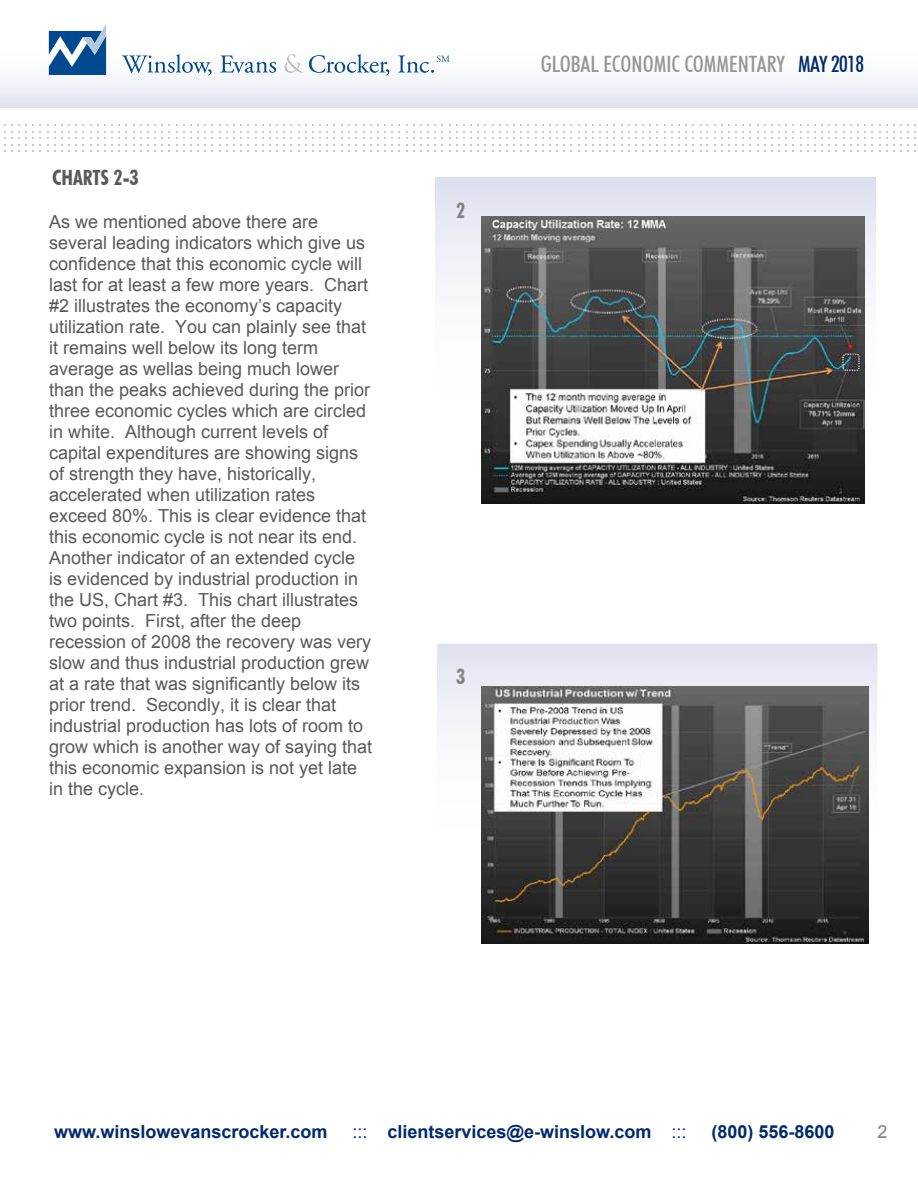
<style>
.page{position:relative;width:918px;height:1188px;background:#fff}
.page>*{position:absolute;margin:0;border:0;box-sizing:border-box;transform-origin:0 0}
.t1{font:500 condensed 22.5px "Futura BT";color:#939598}
.t2{font:700 condensed 21px "Futura BT";color:#58595b}
.t3{font:700 condensed 21px "Futura BT";color:#808285}
.t4{font:18px/21px "Arial";color:#58595b}
.t5{font:700 18px "Arial";color:#00296e}
.t6{font:18px "Arial";color:#808285}
.s1{color:#00296e}
.s2{font-weight:400}
</style>
<div class="page">
<svg style="left:370px;top:124px;width:30px;height:28px"></svg>
<svg style="left:413px;top:124px;width:23px;height:28px"></svg>
<svg style="left:456px;top:124px;width:23px;height:28px"></svg>
<svg style="left:499px;top:124px;width:23px;height:28px"></svg>
<svg style="left:542px;top:124px;width:23px;height:28px"></svg>
<svg style="left:578px;top:124px;width:30px;height:28px"></svg>
<svg style="left:621px;top:124px;width:30px;height:28px"></svg>
<svg style="left:664px;top:124px;width:30px;height:28px"></svg>
<svg style="left:11px;top:124px;width:23px;height:28px"></svg>
<svg style="left:54px;top:124px;width:23px;height:28px"></svg>
<svg style="left:97px;top:124px;width:23px;height:28px"></svg>
<svg style="left:133px;top:124px;width:30px;height:28px"></svg>
<svg style="left:176px;top:124px;width:30px;height:28px"></svg>
<svg style="left:219px;top:124px;width:30px;height:28px"></svg>
<svg style="left:262px;top:124px;width:30px;height:28px"></svg>
<svg style="left:305px;top:124px;width:30px;height:28px"></svg>
<svg style="left:348px;top:124px;width:9px;height:28px"></svg>
<svg style="left:721px;top:124px;width:23px;height:28px"></svg>
<svg style="left:757px;top:124px;width:30px;height:28px"></svg>
<svg style="left:800px;top:124px;width:30px;height:28px"></svg>
<svg style="left:843px;top:124px;width:30px;height:28px"></svg>
<svg style="left:886px;top:124px;width:30px;height:28px"></svg>
<div style="left:0;top:0;width:918px;height:108px;background:linear-gradient(to bottom,#fff,#ebecf5)"></div>
<svg style="left:49px;top:24px;width:57px;height:51px"></svg>
<svg style="left:122px;top:54px;width:90px;height:22px"></svg>
<svg style="left:220px;top:55px;width:56px;height:18px"></svg>
<svg style="left:285px;top:54px;width:104px;height:22px"></svg>
<svg style="left:398px;top:55px;width:51px;height:18px"></svg>
<svg style="left:437px;top:644px;width:441px;height:300px"></svg>
<img style="left:482px;top:686px;width:386px;height:258px">
<svg style="left:435px;top:177px;width:441px;height:327px"></svg>
<img style="left:481px;top:217px;width:383px;height:287px">
<p class="t2" style="left:52px;top:165px;width:88px">CHARTS 2-3</p>
<p class="t4" style="left:49px;top:212px;width:325px">As we mentioned above there are several leading indicators which give us confidence that this economic cycle will last for at least a few more years. Chart #2 illustrates the economy’s capacity utilization rate. You can plainly see that it remains well below its long term average as wellas being much lower than the peaks achieved during the prior three economic cycles which are circled in white. Although current levels of capital expenditures are showing signs of strength they have, historically, accelerated when utilization rates exceed 80%. This is clear evidence that this economic cycle is not near its end.<br>Another indicator of an extended cycle is evidenced by industrial production in the US, Chart #3. This chart illustrates two points. First, after the deep recession of 2008 the recovery was very slow and thus industrial production grew at a rate that was significantly below its prior trend. Secondly, it is clear that industrial production has lots of room to grow which is another way of saying that this economic expansion is not yet late in the cycle.</p>
<p class="t3" style="left:456px;top:197px;width:11px">2</p>
<p class="t1" style="left:541px;top:51px;width:325px">GLOBAL ECONOMIC COMMENTARY <span class="s1">MAY 2018</span></p>
<p class="t3" style="left:456px;top:664px;width:11px">3</p>
<p class="t5" style="left:54px;top:1120px;width:275px">www.winslowevanscrocker.com</p>
<p class="t5" style="left:352px;top:1120px;width:336px"><span class="s2">:::</span> clientservices@e-winslow.com <span class="s2">:::</span></p>
<p class="t5" style="left:711px;top:1120px;width:125px">(800) 556-8600</p>
<p class="t6" style="left:878px;top:1120px;width:12px">2</p>
</div>
